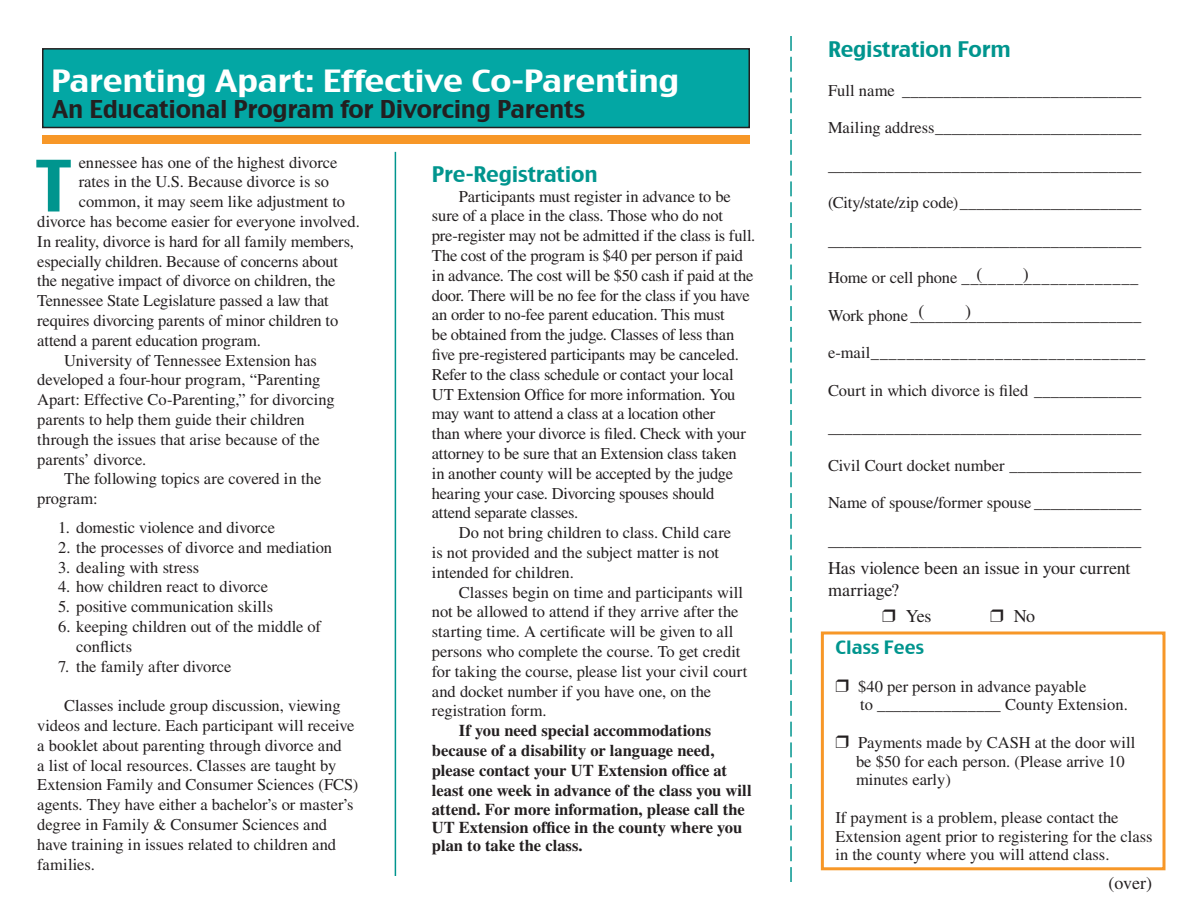
<style>
.page{position:relative;width:1188px;height:918px;background:#fff}
.page>*{position:absolute;margin:0;border:0;box-sizing:border-box;transform-origin:0 0}
.t1{font:69px "Charcoal CY";color:#00958e}
.t2{font:30px "Charcoal CY";letter-spacing:-.015em;color:#fff;scale:1.1 1}
.t3{font:24px "Charcoal CY";letter-spacing:-.01em;color:#231f20}
.t4{font:21px "Charcoal CY";letter-spacing:-.01em;color:#00958e}
.t5{font:18px/21.6px "Times LT Std";letter-spacing:-.01em;color:#231f20}
.t6{font:18px "Charcoal CY";color:#00958e}
.t7{font:16.5px/19.8px "Times LT Std";letter-spacing:-.005em;color:#231f20}
.t8{font:700 16.5px/19.8px "Times LT Std";color:#231f20}
</style>
<div class="page">
<div style="left:43px;top:49px;width:706px;height:79px;background:#03a7a4"></div>
<div style="left:42px;top:48px;width:708px;height:80px;border:2px solid #231f20"></div>
<svg style="left:790px;top:36px;width:2px;height:846px"></svg>
<hr style="left:395px;top:152px;width:1px;height:724px;background:#00958e">
<div style="left:42px;top:135px;width:708px;height:9px;background:#f79727"></div>
<div style="left:821px;top:632px;width:345px;height:238px;border:3px solid #f79727"></div>
<p class="t2" style="left:51px;top:62px;width:573px">Parenting Apart: Effective Co-Parenting</p>
<p class="t3" style="left:52px;top:94px;width:535px">An Educational Program for Divorcing Parents</p>
<p class="t7" style="left:79px;top:152px;width:260px">ennessee has one of the highest divorce</p>
<p class="t7" style="left:79px;top:172px;width:252px">rates in the U.S. Because divorce is so</p>
<p class="t7" style="left:79px;top:192px;width:268px">common, it may seem like adjustment to</p>
<p class="t7" style="left:37px;top:211px;width:324px">divorce has become easier for everyone involved.</p>
<p class="t7" style="left:37px;top:231px;width:318px">In reality, divorce is hard for all family members,</p>
<p class="t7" style="left:37px;top:251px;width:302px">especially children. Because of concerns about</p>
<p class="t7" style="left:37px;top:271px;width:300px">the negative impact of divorce on children, the</p>
<p class="t7" style="left:37px;top:291px;width:293px">Tennessee State Legislature passed a law that</p>
<p class="t7" style="left:37px;top:310px;width:302px">requires divorcing parents of minor children to</p>
<p class="t7" style="left:37px;top:330px;width:225px">attend a parent education program.</p>
<p class="t7" style="left:37px;top:350px;width:299px;text-indent:27px">University of Tennessee Extension has developed a four-hour program, “Parenting Apart: Effective Co-Parenting,” for divorcing parents to help them guide their children through the issues that arise because of the parents’ divorce.</p>
<p class="t7" style="left:37px;top:469px;width:286px;text-indent:27px">The following topics are covered in the program:</p>
<p class="t7" style="left:58px;top:517px;width:218px">1. domestic violence and divorce</p>
<p class="t7" style="left:58px;top:537px;width:275px">2. the processes of divorce and mediation</p>
<p class="t7" style="left:58px;top:557px;width:143px">3. dealing with stress</p>
<p class="t7" style="left:58px;top:577px;width:211px">4. how children react to divorce</p>
<p class="t7" style="left:58px;top:597px;width:216px">5. positive communication skills</p>
<p class="t7" style="left:76px;top:616px;width:246px;text-indent:-18px">6. keeping children out of the middle of conflicts</p>
<p class="t7" style="left:58px;top:656px;width:175px">7. the family after divorce</p>
<p class="t7" style="left:37px;top:696px;width:323px;text-indent:27px">Classes include group discussion, viewing videos and lecture. Each participant will receive a booklet about parenting through divorce and<br>a list of local resources. Classes are taught by Extension Family and Consumer Sciences (FCS) agents. They have either a bachelor’s or master’s degree in Family &amp; Consumer Sciences and have training in issues related to children and families.</p>
<p class="t1" style="left:36px;top:142px;width:37px">T</p>
<p class="t4" style="left:432px;top:161px;width:167px">Pre-Registration</p>
<p class="t7" style="left:432px;top:186px;width:325px;text-indent:27px">Participants must register in advance to be sure of a place in the class. Those who do not pre-register may not be admitted if the class is full.<br>The cost of the program is $40 per person if paid in advance. The cost will be $50 cash if paid at the door. There will be no fee for the class if you have an order to no-fee parent education. This must<br>be obtained from the judge. Classes of less than five pre-registered participants may be canceled.<br>Refer to the class schedule or contact your local UT Extension Office for more information. You may want to attend a class at a location other<br>than where your divorce is filed. Check with your attorney to be sure that an Extension class taken<br>in another county will be accepted by the judge hearing your case. Divorcing spouses should attend separate classes.</p>
<p class="t7" style="left:432px;top:523px;width:301px;text-indent:27px">Do not bring children to class. Child care is not provided and the subject matter is not intended for children.</p>
<p class="t7" style="left:432px;top:582px;width:317px;text-indent:27px">Classes begin on time and participants will not be allowed to attend if they arrive after the starting time. A certificate will be given to all persons who complete the course. To get credit for taking the course, please list your civil court and docket number if you have one, on the registration form.</p>
<p class="t8" style="left:432px;top:720px;width:321px;text-indent:27px">If you need special accommodations because of a disability or language need, please contact your UT Extension office at least one week in advance of the class you will attend. For more information, please call the</p>
<p class="t8" style="left:432px;top:818px;width:312px;line-height:18px">UT Extension office in the county where you plan to take the class.</p>
<p class="t4" style="left:828px;top:36px;width:184px">Registration Form</p>
<p class="t7" style="left:828px;top:80px;width:315px">Full name _____________________________</p>
<p class="t7" style="left:828px;top:118px;width:315px">Mailing address_________________________</p>
<p class="t7" style="left:828px;top:155px;width:315px">______________________________________</p>
<p class="t7" style="left:828px;top:193px;width:315px">(City/state/zip code)______________________</p>
<p class="t7" style="left:828px;top:230px;width:315px">______________________________________</p>
<p class="t7" style="left:828px;top:268px;width:312px">Home or cell phone ____________________</p>
<p class="t7" style="left:828px;top:305px;width:315px">Work phone ____________________________</p>
<p class="t7" style="left:828px;top:343px;width:319px">e-mail_______________________________</p>
<p class="t7" style="left:828px;top:380px;width:315px">Court in which divorce is filed _____________</p>
<p class="t7" style="left:828px;top:418px;width:315px">______________________________________</p>
<p class="t7" style="left:828px;top:455px;width:315px">Civil Court docket number ________________</p>
<p class="t7" style="left:828px;top:493px;width:315px">Name of spouse/former spouse _____________</p>
<p class="t7" style="left:828px;top:530px;width:315px">______________________________________</p>
<p class="t5" style="left:828px;top:557px;width:304px">Has violence been an issue in your current marriage?</p>
<p class="t5" style="left:882px;top:605px;width:51px">❒ Yes</p>
<p class="t5" style="left:990px;top:605px;width:47px">❒ No</p>
<p class="t5" style="left:976px;top:263px;width:7px">(</p>
<p class="t5" style="left:1023px;top:263px;width:7px">)</p>
<p class="t5" style="left:919px;top:300px;width:7px">(</p>
<p class="t5" style="left:965px;top:300px;width:7px">)</p>
<p class="t6" style="left:835px;top:636px;width:90px">Class Fees</p>
<p class="t7" style="left:835px;top:676px;width:253px">❒ $40 per person in advance payable</p>
<p class="t7" style="left:860px;top:695px;width:269px">to _______________ County Extension.</p>
<p class="t7" style="left:856px;top:733px;width:281px;line-height:18.8px;text-indent:-21px">❒ Payments made by CASH at the door will be $50 for each person. (Please arrive 10 minutes early)</p>
<p class="t7" style="left:835px;top:808px;width:319px;line-height:18.8px">If payment is a problem, please contact the<br>Extension agent prior to registering for the class in the county where you will attend class.</p>
<p class="t5" style="left:1109px;top:872px;width:45px">(over)</p>
</div>
